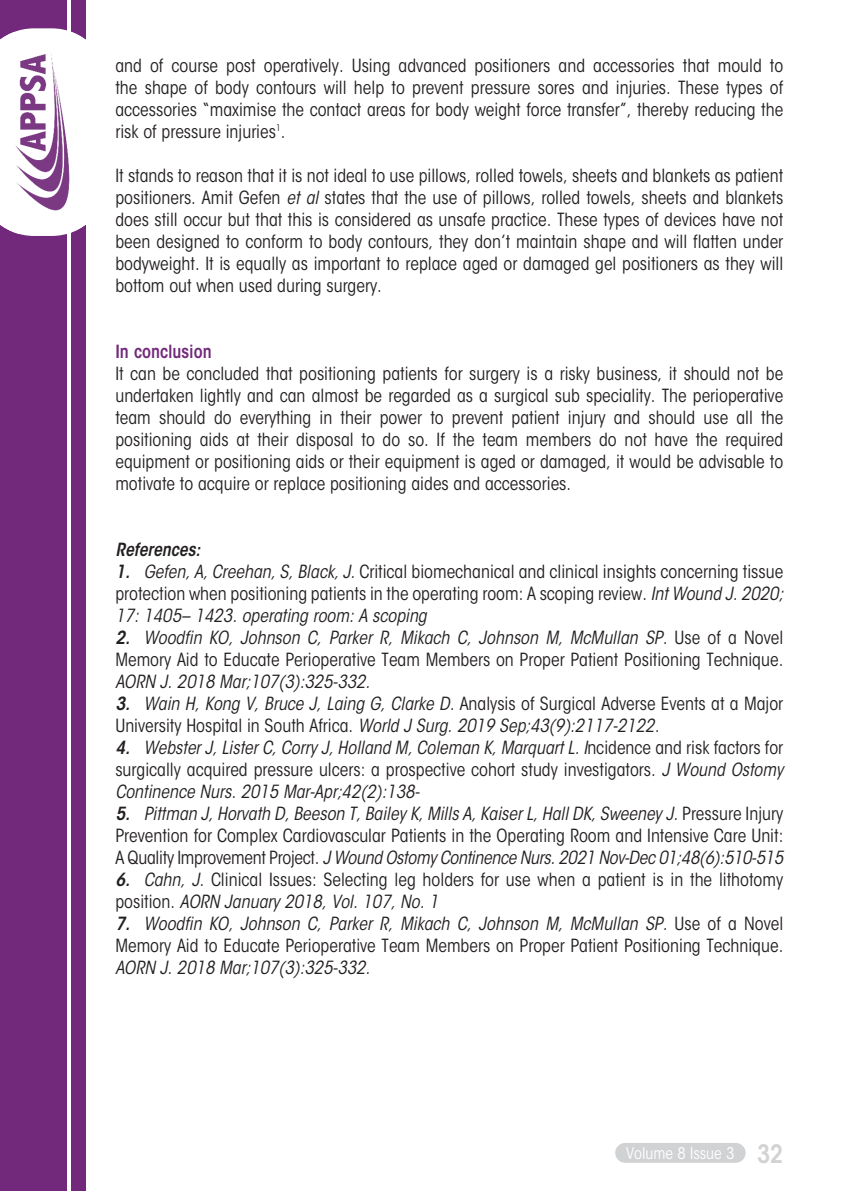
<style>
.page{position:relative;width:842px;height:1191px;background:#fff}
.page>*{position:absolute;margin:0;border:0;box-sizing:border-box;transform-origin:0 0}
.t1{font:condensed 18px/22px "ITC Avant Garde Std";color:#231f20;text-align:justify}
.t2{font:italic condensed 18px/22px "ITC Avant Garde Std";color:#231f20;text-align:justify}
.t3{font:italic 600 condensed 18px "ITC Avant Garde Std";color:#231f20}
.t4{font:condensed 16px "ITC Avant Garde Std";color:#fff}
.s1{font-style:italic}
.s2{font-weight:600;color:#72297b}
.s3{font-weight:600;font-style:italic}
.s4{font-weight:600}
.s5{font-style:normal}
.s6{font-weight:600;font-size:25.2px;color:#d1d2d4}
</style>
<div class="page">
<div style="left:0;top:0;width:85px;height:1191px;background:#72297b"></div>
<svg style="left:11px;top:28px;width:75px;height:208px"></svg>
<img style="left:0;top:33px;width:86px;height:200px">
<hr style="left:67px;top:0;width:4px;height:39px;background:#fff">
<hr style="left:67px;top:224px;width:4px;height:967px;background:#fff">
<div style="left:615px;top:1143px;width:131px;height:19px;background:#d1d2d4;border-radius:10px"></div>
<p class="t1" style="left:115px;top:56px;width:669px">and of course post operatively. Using advanced positioners and accessories that mould to the shape of body contours will help to prevent pressure sores and injuries. These types of accessories “maximise the contact areas for body weight force transfer”, thereby reducing the risk of pressure injuries<sup>1</sup>.</p>
<p class="t1" style="left:115px;top:166px;width:669px">It stands to reason that it is not ideal to use pillows, rolled towels, sheets and blankets as patient positioners. Amit Gefen <span class="s1">et al</span> states that the use of pillows, rolled towels, sheets and blankets does still occur but that this is considered as unsafe practice. These types of devices have not been designed to conform to body contours, they don’t maintain shape and will flatten under bodyweight. It is equally as important to replace aged or damaged gel positioners as they will bottom out when used during surgery.</p>
<p class="t1" style="left:115px;top:342px;width:669px;text-align:left"><span class="s2">In conclusion<br></span>It can be concluded that positioning patients for surgery is a risky business, it should not be undertaken lightly and can almost be regarded as a surgical sub speciality. The perioperative team should do everything in their power to prevent patient injury and should use all the positioning aids at their disposal to do so. If the team members do not have the required equipment or positioning aids or their equipment is aged or damaged, it would be advisable to motivate to acquire or replace positioning aides and accessories.</p>
<p class="t3" style="left:115px;top:539px;width:86px">References:</p>
<p class="t1" style="left:115px;top:562px;width:669px"><span class="s3">1.</span> <span class="s1">Gefen, A, Creehan, S, Black, J.</span> Critical biomechanical and clinical insights concerning tissue protection when positioning patients in the operating room: A scoping review. <span class="s1">Int Wound J. 2020; 17: 1405– 1423. operating room: A scoping</span></p>
<p class="t1" style="left:115px;top:628px;width:669px"><span class="s3">2.</span> <span class="s1">Woodfin KO, Johnson C, Parker R, Mikach C, Johnson M, McMullan SP.</span> Use of a Novel Memory Aid to Educate Perioperative Team Members on Proper Patient Positioning Technique.<br><span class="s1">AORN J. 2018 Mar;107(3):325-332.</span></p>
<p class="t1" style="left:115px;top:694px;width:669px"><span class="s3">3.</span> <span class="s1">Wain H, Kong V, Bruce J, Laing G, Clarke D.</span> Analysis of Surgical Adverse Events at a Major<br>University Hospital in South Africa. <span class="s1">World J Surg. 2019 Sep;43(9):2117-2122.</span></p>
<p class="t2" style="left:115px;top:738px;width:669px"><span class="s4">4.</span> Webster J, Lister C, Corry J, Holland M, Coleman K, Marquart L. I<span class="s5">ncidence and risk factors for surgically acquired pressure ulcers: a prospective cohort study investigators.</span> J Wound Ostomy Continence Nurs. 2015 Mar-Apr;42(2):138-</p>
<p class="t1" style="left:115px;top:804px;width:669px"><span class="s3">5.</span> <span class="s1">Pittman J, Horvath D, Beeson T, Bailey K, Mills A, Kaiser L, Hall DK, Sweeney J.</span> Pressure Injury Prevention for Complex Cardiovascular Patients in the Operating Room and Intensive Care Unit:<br>A Quality Improvement Project. <span class="s1">J Wound Ostomy Continence Nurs. 2021 Nov-Dec 01;48(6):510-515</span></p>
<p class="t1" style="left:115px;top:870px;width:669px"><span class="s3">6.</span> <span class="s1">Cahn, J.</span> Clinical Issues: Selecting leg holders for use when a patient is in the lithotomy position. <span class="s1">AORN January 2018, Vol. 107, No. 1</span></p>
<p class="t1" style="left:115px;top:914px;width:669px"><span class="s3">7.</span> <span class="s1">Woodfin KO, Johnson C, Parker R, Mikach C, Johnson M, McMullan SP.</span> Use of a Novel Memory Aid to Educate Perioperative Team Members on Proper Patient Positioning Technique.<br><span class="s1">AORN J. 2018 Mar;107(3):325-332.</span></p>
<p class="t4" style="left:626px;top:1146px;width:159px">Volume 8 Issue 3 <span class="s6">32</span></p>
</div>
